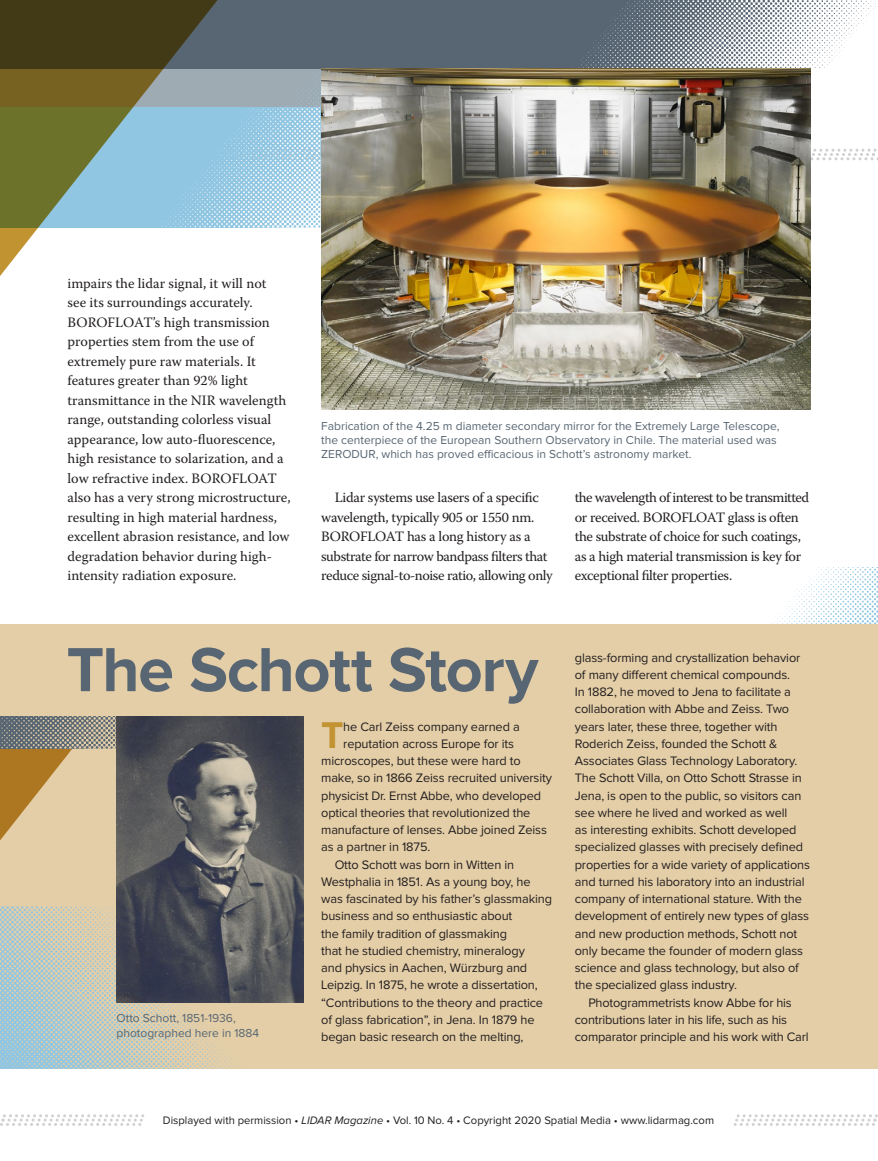
<style>
.page{position:relative;width:878px;height:1161px;background:#fff}
.page>*{position:absolute;margin:0;border:0;box-sizing:border-box;transform-origin:0 0}
.t1{font:700 64.5px "Proxima Nova";letter-spacing:-.02em;color:#586673}
.t2{font:700 38.55px "Proxima Nova";color:#c29331}
.t3{font:14.25px/19.5px "Warnock Pro";letter-spacing:-.005em;color:#231f20}
.t4{font:14.25px/19.5px "Warnock Pro";letter-spacing:-.025em;color:#231f20}
.t5{font:12.75px/17.2px "Proxima Nova";letter-spacing:-.01em;color:#231f20}
.t6{font:12px/14.2px "Proxima Nova";color:#586673}
.t7{font:11.25px "Proxima Nova";color:#231f20}
.s1{font-style:italic}
</style>
<div class="page">
<svg style="left:810px;top:149px;width:68px;height:11px"></svg>
<div style="left:0;top:624px;width:878px;height:445px;background:#e4cea7"></div>
<img style="left:767px;top:567px;width:111px;height:57px">
<img style="left:335px;top:0;width:435px;height:69px">
<img style="left:0;top:717px;width:304px;height:32px">
<svg style="left:0;top:0;width:335px;height:276px"></svg>
<img style="left:321px;top:69px;width:489px;height:341px">
<img style="left:117px;top:717px;width:186px;height:32px">
<img style="left:770px;top:0;width:108px;height:69px">
<svg style="left:0;top:749px;width:878px;height:377px"></svg>
<p class="t3" style="left:68px;top:273px;width:224px">impairs the lidar signal, it will not<br>see its surroundings accurately.<br>BOROFLOAT’s high transmission properties stem from the use of extremely pure raw materials. It features greater than 92% light transmittance in the NIR wavelength range, outstanding colorless visual appearance, low auto-fluorescence, high resistance to solarization, and a low refractive index. BOROFLOAT also has a very strong microstructure, resulting in high material hardness, excellent abrasion resistance, and low degradation behavior during high&shy;intensity radiation exposure.</p>
<p class="t6" style="left:321px;top:419px;width:460px">Fabrication of the 4.25 m diameter secondary mirror for the Extremely Large Telescope, the centerpiece of the European Southern Observatory in Chile. The material used was<br>ZERODUR, which has proved efficacious in Schott’s astronomy market.</p>
<p class="t3" style="left:321px;top:488px;width:233px;text-indent:13px">Lidar systems use lasers of a specific wavelength, typically 905 or 1550 nm.<br>BOROFLOAT has a long history as a substrate for narrow bandpass filters that reduce signal-to-noise ratio, allowing only</p>
<p class="t4" style="left:575px;top:488px;width:236px">the wavelength of interest to be transmitted or received. BOROFLOAT glass is often the substrate of choice for such coatings, as a high material transmission is key for exceptional filter properties.</p>
<h1 class="t1" style="left:67px;top:633px;width:473px">The Schott Story</h1>
<p class="t5" style="left:574px;top:649px;width:237px">glass-forming and crystallization behavior of many different chemical compounds.<br>In 1882, he moved to Jena to facilitate a collaboration with Abbe and Zeiss. Two years later, these three, together with Roderich Zeiss, founded the Schott &amp; Associates Glass Technology Laboratory.<br>The Schott Villa, on Otto Schott Strasse in Jena, is open to the public, so visitors can see where he lived and worked as well<br>as interesting exhibits. Schott developed specialized glasses with precisely defined properties for a wide variety of applications and turned his laboratory into an industrial company of international stature. With the development of entirely new types of glass and new production methods, Schott not only became the founder of modern glass science and glass technology, but also of the specialized glass industry.</p>
<p class="t5" style="left:574px;top:994px;width:235px;text-indent:14px">Photogrammetrists know Abbe for his contributions later in his life, such as his comparator principle and his work with Carl</p>
<h2 class="t2" style="left:321px;top:713px;width:24px">T</h2>
<p class="t5" style="left:343px;top:718px;width:178px">he Carl Zeiss company earned a</p>
<p class="t5" style="left:343px;top:735px;width:172px">reputation across Europe for its</p>
<p class="t5" style="left:321px;top:753px;width:201px">microscopes, but these were hard to</p>
<p class="t5" style="left:321px;top:770px;width:232px">make, so in 1866 Zeiss recruited university</p>
<p class="t5" style="left:321px;top:787px;width:221px">physicist Dr. Ernst Abbe, who developed</p>
<p class="t5" style="left:321px;top:804px;width:211px">optical theories that revolutionized the</p>
<p class="t5" style="left:321px;top:822px;width:227px">manufacture of lenses. Abbe joined Zeiss</p>
<p class="t5" style="left:321px;top:839px;width:111px">as a partner in 1875.</p>
<p class="t5" style="left:335px;top:856px;width:181px">Otto Schott was born in Witten in</p>
<p class="t5" style="left:321px;top:873px;width:211px">Westphalia in 1851. As a young boy, he</p>
<p class="t5" style="left:321px;top:891px;width:232px">was fascinated by his father’s glassmaking</p>
<p class="t5" style="left:321px;top:908px;width:193px">business and so enthusiastic about</p>
<p class="t5" style="left:321px;top:925px;width:187px">the family tradition of glassmaking</p>
<p class="t5" style="left:321px;top:942px;width:205px">that he studied chemistry, mineralogy</p>
<p class="t5" style="left:321px;top:960px;width:207px">and physics in Aachen, Würzburg and</p>
<p class="t5" style="left:321px;top:977px;width:218px">Leipzig. In 1875, he wrote a dissertation,</p>
<p class="t5" style="left:321px;top:994px;width:223px">“Contributions to the theory and practice</p>
<p class="t5" style="left:321px;top:1011px;width:215px">of glass fabrication”, in Jena. In 1879 he</p>
<p class="t5" style="left:321px;top:1029px;width:204px">began basic research on the melting,</p>
<p class="t6" style="left:117px;top:1012px;width:144px">Otto Schott, 1851-1936, photographed here in 1884</p>
<p class="t7" style="left:163px;top:1114px;width:552px">Displayed with permission • <span class="s1">LIDAR Magazine</span> • Vol. 10 No. 4 • Copyright 2020 Spatial Media • www.lidarmag.com</p>
</div>
